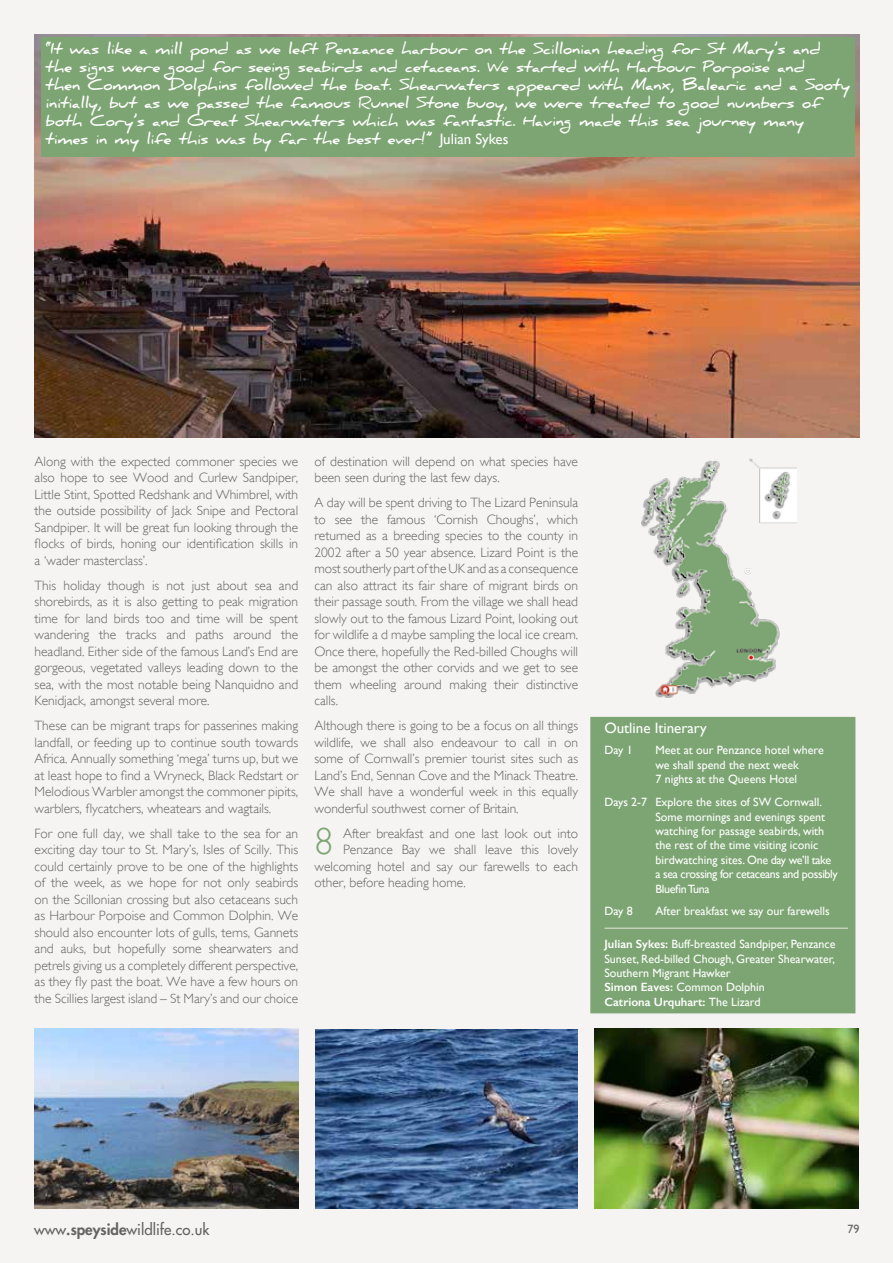
<style>
.page{position:relative;width:893px;height:1263px;background:#f6f4f2}
.page>*{position:absolute;margin:0;border:0;box-sizing:border-box;transform-origin:0 0}
.t1{font:300 37.65px "Gill Sans";color:#7da573}
.t2{font:700 15px/18px "Daniel";color:#fff}
.t3{font:500 15px "Futura Std";color:#646363}
.t4{font:15px "Gill Sans";color:#fff}
.t5{font:300 13.5px/16.5px "Gill Sans";color:#646363;text-align:justify}
.t6{font:12px/14.4px "Gill Sans";color:#fff}
.t7{font:12px/14.4px "Gill Sans";color:#fff}
.t8{font:12px "Gill Sans";color:#646363}
.s1{font-family:"Gill Sans";font-weight:400}
.s2{font-weight:600}
.s3{font-weight:800}
</style>
<div class="page">
<img style="left:315px;top:1030px;width:263px;height:179px">
<img style="left:35px;top:34px;width:824px;height:404px">
<div style="left:42px;top:37px;width:813px;height:119px;background:#7da573"></div>
<div style="left:590px;top:717px;width:265px;height:296px;background:#7da573"></div>
<hr style="left:604px;top:927px;width:244px;height:2px;background:#c2d1b8">
<img style="left:35px;top:1029px;width:263px;height:179px">
<img style="left:594px;top:1029px;width:264px;height:180px">
<img style="left:641px;top:458px;width:156px;height:239px">
<p class="t2" style="left:46px;top:40px;width:806px">“It was like a mill pond as we left Penzance harbour on the Scillonian heading for St Mary’s and the signs were good for seeing seabirds and cetaceans. We started with Harbour Porpoise and<br>then Common Dolphins followed the boat. Shearwaters appeared with Manx, Balearic and a Sooty initially, but as we passed the famous Runnel Stone buoy, we were treated to good numbers of both Cory’s and Great Shearwaters which was fantastic. Having made this sea journey many<br>times in my life this was by far the best ever!” <span class="s1">Julian Sykes</span></p>
<p class="t5" style="left:35px;top:453px;width:265px">Along with the expected commoner species we also hope to see Wood and Curlew Sandpiper, Little Stint, Spotted Redshank and Whimbrel, with the outside possibility of Jack Snipe and Pectoral Sandpiper. It will be great fun looking through the flocks of birds, honing our identification skills in a ‘wader masterclass’.</p>
<p class="t5" style="left:35px;top:577px;width:265px">This holiday though is not just about sea and shorebirds, as it is also getting to peak migration time for land birds too and time will be spent wandering the tracks and paths around the headland. Either side of the famous Land’s End are gorgeous, vegetated valleys leading down to the sea, with the most notable being Nanquidno and Kenidjack, amongst several more.</p>
<p class="t5" style="left:35px;top:717px;width:265px">These can be migrant traps for passerines making landfall, or feeding up to continue south towards Africa. Annually something ‘mega’ turns up, but we at least hope to find a Wryneck, Black Redstart or Melodious Warbler amongst the commoner pipits, warblers, flycatchers, wheatears and wagtails.</p>
<p class="t5" style="left:35px;top:825px;width:265px">For one full day, we shall take to the sea for an exciting day tour to St. Mary’s, Isles of Scilly. This could certainly prove to be one of the highlights of the week, as we hope for not only seabirds on the Scillonian crossing but also cetaceans such as Harbour Porpoise and Common Dolphin. We should also encounter lots of gulls, terns, Gannets and auks, but hopefully some shearwaters and petrels giving us a completely different perspective, as they fly past the boat. We have a few hours on the Scillies largest island – St Mary’s and our choice</p>
<p class="t5" style="left:314px;top:453px;width:265px">of destination will depend on what species have been seen during the last few days.</p>
<p class="t5" style="left:314px;top:494px;width:265px">A day will be spent driving to The Lizard Peninsula to see the famous ‘Cornish Choughs’, which returned as a breeding species to the county in 2002 after a 50 year absence. Lizard Point is the most southerly part of the UK and as a consequence can also attract its fair share of migrant birds on their passage south. From the village we shall head slowly out to the famous Lizard Point, looking out for wildlife a d maybe sampling the local ice cream.<br>Once there, hopefully the Red-billed Choughs will be amongst the other corvids and we get to see them wheeling around making their distinctive calls.</p>
<p class="t5" style="left:314px;top:717px;width:265px">Although there is going to be a focus on all things wildlife, we shall also endeavour to call in on some of Cornwall’s premier tourist sites such as Land’s End, Sennan Cove and the Minack Theatre.<br>We shall have a wonderful week in this equally wonderful southwest corner of Britain.</p>
<h1 class="t1" style="left:314px;top:820px;width:20px">8</h1>
<p class="t5" style="left:343px;top:825px;width:237px">After breakfast and one last look out into</p>
<p class="t5" style="left:343px;top:842px;width:237px">Penzance Bay we shall leave this lovely</p>
<p class="t5" style="left:314px;top:858px;width:265px">welcoming hotel and say our farewells to each</p>
<p class="t5" style="left:314px;top:875px;width:153px">other, before heading home.</p>
<p class="t4" style="left:604px;top:719px;width:104px">Outline Itinerary</p>
<p class="t6" style="left:604px;top:743px;width:30px">Day 1</p>
<p class="t6" style="left:655px;top:743px;width:170px">Meet at our Penzance hotel where we shall spend the next week<br>7 nights at the Queens Hotel</p>
<p class="t6" style="left:655px;top:795px;width:184px;text-indent:-51px">Days 2-7 Explore the sites of SW Cornwall.<br>Some mornings and evenings spent watching for passage seabirds, with the rest of the time visiting iconic birdwatching sites. One day we’ll take a sea crossing for cetaceans and possibly Bluefin Tuna</p>
<p class="t6" style="left:604px;top:904px;width:30px">Day 8</p>
<p class="t6" style="left:655px;top:904px;width:176px">After breakfast we say our farewells</p>
<p class="t7" style="left:604px;top:937px;width:233px"><span class="s2">Julian Sykes:</span> Buff-breasted Sandpiper, Penzance Sunset, Red-billed Chough, Greater Shearwater, Southern Migrant Hawker<br><span class="s2">Simon Eaves:</span> Common Dolphin<br><span class="s2">Catriona Urquhart:</span> The Lizard</p>
<p class="t3" style="left:34px;top:1220px;width:177px">www<span class="s3">.speyside</span>wildlife.co.uk</p>
<p class="t8" style="left:847px;top:1222px;width:13px">79</p>
</div>
